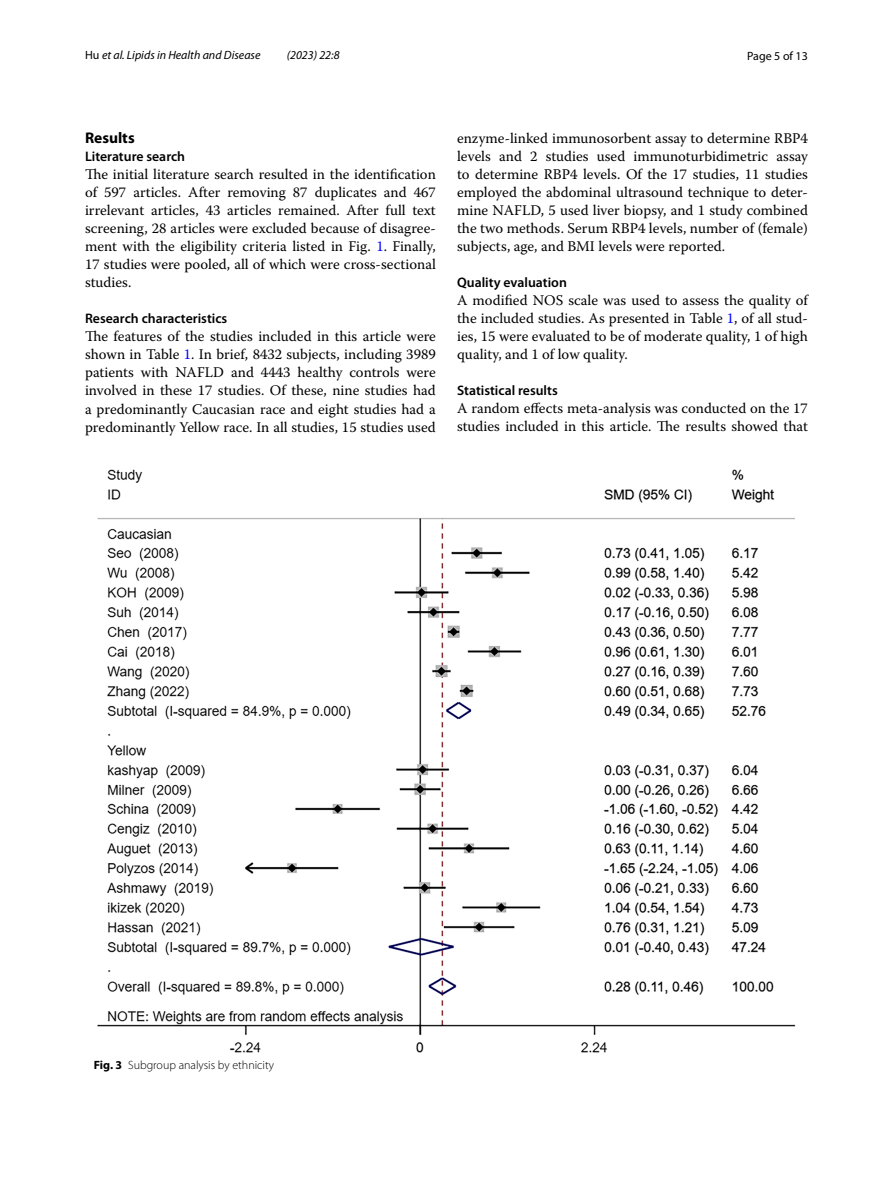
<style>
.page{position:relative;width:893px;height:1187px;background:#fff}
.page>*{position:absolute;margin:0;border:0;box-sizing:border-box;transform-origin:0 0}
.t1{font:700 15.45px "Myriad Pro";color:#000}
.t2{font:14.7px/18px "Warnock Pro";color:#000;text-align:justify}
.t3{font:600 13.8px "Myriad Pro";color:#000}
.t4{font:italic 12px "Myriad Pro";color:#000}
.t5{font:300 12px "Myriad Pro";color:#000}
.t6{font:12px "Myriad Pro";color:#000}
.s1{font-style:normal}
.s2{color:#00f}
.s3{font-weight:700}
</style>
<div class="page">
<img style="left:97px;top:469px;width:699px;height:584px">
<p class="t4" style="left:85px;top:48px;width:177px"><span class="s1">Hu</span> et al. Lipids in Health and Disease</p>
<p class="t4" style="left:287px;top:48px;width:54px">(2023) 22:8</p>
<p class="t6" style="left:747px;top:48px;width:62px">Page 5 of 13</p>
<p class="t1" style="left:85px;top:128px;width:51px">Results</p>
<p class="t3" style="left:85px;top:148px;width:102px">Literature search</p>
<p class="t2" style="left:85px;top:165px;width:352px">The initial literature search resulted in the identification of 597 articles. After removing 87 duplicates and 467 irrelevant articles, 43 articles remained. After full text screening, 28 articles were excluded because of disagree&shy;ment with the eligibility criteria listed in Fig. <span class="s2">1</span>. Finally, 17 studies were pooled, all of which were cross-sectional studies.</p>
<p class="t3" style="left:85px;top:310px;width:144px">Research characteristics</p>
<p class="t2" style="left:85px;top:327px;width:352px">The features of the studies included in this article were shown in Table <span class="s2">1</span>. In brief, 8432 subjects, including 3989 patients with NAFLD and 4443 healthy controls were involved in these 17 studies. Of these, nine studies had a predominantly Caucasian race and eight studies had a predominantly Yellow race. In all studies, 15 studies used</p>
<p class="t2" style="left:457px;top:128px;width:352px">enzyme-linked immunosorbent assay to determine RBP4 levels and 2 studies used immunoturbidimetric assay to determine RBP4 levels. Of the 17 studies, 11 studies employed the abdominal ultrasound technique to deter&shy;mine NAFLD, 5 used liver biopsy, and 1 study combined the two methods. Serum RBP4 levels, number of (female) subjects, age, and BMI levels were reported.</p>
<p class="t3" style="left:457px;top:273px;width:111px">Quality evaluation</p>
<p class="t2" style="left:457px;top:290px;width:352px">A modified NOS scale was used to assess the quality of the included studies. As presented in Table <span class="s2">1</span>, of all stud&shy;ies, 15 were evaluated to be of moderate quality, 1 of high quality, and 1 of low quality.</p>
<p class="t3" style="left:457px;top:381px;width:102px">Statistical results</p>
<p class="t2" style="left:457px;top:398px;width:352px">A random effects meta-analysis was conducted on the 17 studies included in this article. The results showed that</p>
<p class="t5" style="left:94px;top:1057px;width:182px"><span class="s3">Fig. 3</span> Subgroup analysis by ethnicity</p>
</div>
